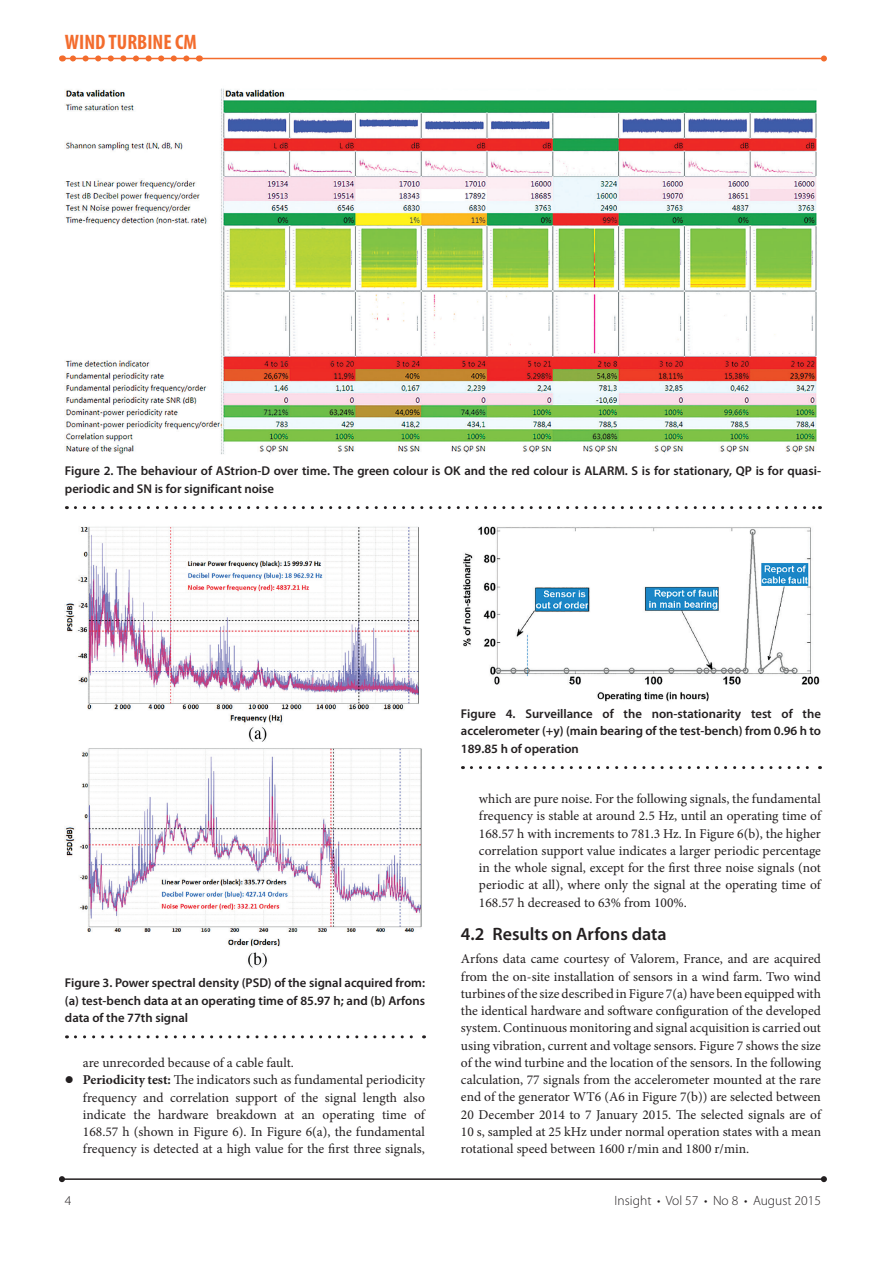
<style>
.page{position:relative;width:893px;height:1263px;background:#fff}
.page>*{position:absolute;margin:0;border:0;box-sizing:border-box;transform-origin:0 0}
.t1{font:700 condensed 21px "Myriad Pro";color:#f36c2d}
.Sub_heading{font:600 18px "Myriad Pro";color:#231f20}
.First_paragraph{font:13.5px/17.2px "Minion Pro";color:#231f20;text-align:justify}
.Bullet_text{font:13.5px/17.2px "Minion Pro";color:#231f20;text-align:justify}
.t2{font:300 13.5px "Myriad Pro";color:#231f20}
.Caption_Figure{font:600 12.75px/17.2px "Myriad Pro";color:#231f20;text-align:justify}
.s1{font-weight:700}
</style>
<div class="page">
<hr style="left:62px;top:1178px;width:762px;height:2px;background:#231f20">
<svg style="left:59px;top:1176px;width:6px;height:6px"></svg>
<svg style="left:821px;top:1176px;width:6px;height:6px"></svg>
<hr style="left:65px;top:58px;width:759px;height:1px;background:#f36c2d">
<svg style="left:821px;top:56px;width:6px;height:6px"></svg>
<svg style="left:62px;top:55px;width:124px;height:6px"></svg>
<svg style="left:75px;top:506px;width:745px;height:3px"></svg>
<img style="left:65px;top:88px;width:752px;height:367px">
<svg style="left:75px;top:1035px;width:349px;height:3px"></svg>
<svg style="left:471px;top:766px;width:349px;height:3px"></svg>
<img style="left:65px;top:526px;width:357px;height:442px">
<img style="left:463px;top:526px;width:357px;height:176px">
<h1 class="t1" style="left:65px;top:29px;width:133px">WIND TURBINE CM</h1>
<p class="Caption_Figure" style="left:65px;top:462px;width:758px">Figure 2. The behaviour of AStrion-D over time. The green colour is OK and the red colour is ALARM. S is for stationary, QP is for quasi&shy;periodic and SN is for significant noise</p>
<p class="Caption_Figure" style="left:65px;top:974px;width:362px">Figure 3. Power spectral density (PSD) of the signal acquired from: (a) test-bench data at an operating time of 85.97 h; and (b) Arfons data of the 77th signal</p>
<p class="Bullet_text" style="left:83px;top:1054px;width:212px">are unrecorded because of a cable fault.</p>
<p class="Bullet_text" style="left:83px;top:1071px;width:344px;text-indent:-18px">● <span class="s1">Periodicity test:</span> The indicators such as fundamental periodicity frequency and correlation support of the signal length also indicate the hardware breakdown at an operating time of 168.57 h (shown in Figure 6). In Figure 6(a), the fundamental frequency is detected at a high value for the first three signals,</p>
<p class="Caption_Figure" style="left:461px;top:705px;width:362px">Figure 4. Surveillance of the non-stationarity test of the accelerometer (+y) (main bearing of the test-bench) from 0.96 h to 189.85 h of operation</p>
<p class="Bullet_text" style="left:479px;top:790px;width:344px">which are pure noise. For the following signals, the fundamental frequency is stable at around 2.5 Hz, until an operating time of 168.57 h with increments to 781.3 Hz. In Figure 6(b), the higher correlation support value indicates a larger periodic percentage in the whole signal, except for the first three noise signals (not periodic at all), where only the signal at the operating time of 168.57 h decreased to 63% from 100%.</p>
<p class="Sub_heading" style="left:461px;top:923px;width:207px">4.2 Results on Arfons data</p>
<p class="First_paragraph" style="left:461px;top:950px;width:362px">Arfons data came courtesy of Valorem, France, and are acquired from the on-site installation of sensors in a wind farm. Two wind turbines of the size described in Figure 7(a) have been equipped with the identical hardware and software configuration of the developed system. Continuous monitoring and signal acquisition is carried out using vibration, current and voltage sensors. Figure 7 shows the size of the wind turbine and the location of the sensors. In the following calculation, 77 signals from the accelerometer mounted at the rare end of the generator WT6 (A6 in Figure 7(b)) are selected between 20 December 2014 to 7 January 2015. The selected signals are of 10 s, sampled at 25 kHz under normal operation states with a mean rotational speed between 1600 r/min and 1800 r/min.</p>
<p class="t2" style="left:65px;top:1192px;width:8px">4</p>
<p class="t2" style="left:615px;top:1192px;width:208px">Insight • Vol 57 • No 8 • August 2015</p>
</div>
